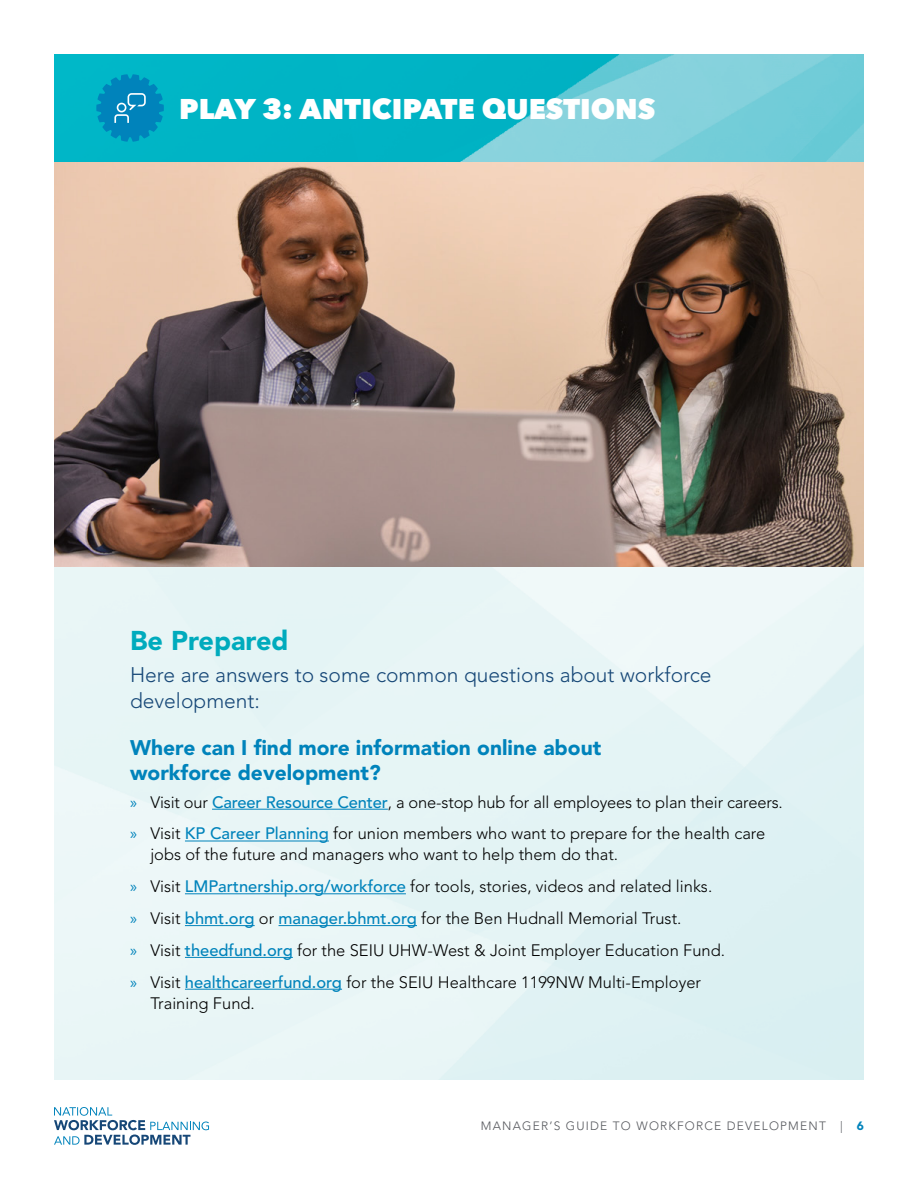
<style>
.page{position:relative;width:918px;height:1188px;background:#fff}
.page>*{position:absolute;margin:0;border:0;box-sizing:border-box;transform-origin:0 0}
.t1{font:800 28.5px "Avenir Next";color:#fff}
.t2{font:900 27px "Avenir LT Std";color:#00abbd}
.t3{font:300 21px/25.5px "Avenir LT Std";color:#164777}
.t4{font:900 21px/25.2px "Avenir LT Std";color:#0083bb}
.t5{font:300 16.5px/31.8px "Avenir LT Std";color:#000}
.t6{font:300 12px "Avenir LT Std";letter-spacing:.1em;color:#54565b}
.s1{font-family:"Myriad Pro";font-weight:400;color:#0083bb}
.s2{font-weight:500;color:#0083bb}
.s3{font-weight:900;color:#0083bb}
</style>
<div class="page">
<svg style="left:54px;top:1107px;width:155px;height:38px"></svg>
<img style="left:54px;top:54px;width:810px;height:513px">
<svg style="left:96px;top:74px;width:68px;height:68px;background:#0996c0"></svg>
<hr style="left:212px;top:809px;width:176px;height:1px;background:#0083bb">
<hr style="left:185px;top:841px;width:144px;height:1px;background:#0083bb">
<hr style="left:185px;top:893px;width:221px;height:1px;background:#0083bb">
<hr style="left:185px;top:925px;width:70px;height:1px;background:#0083bb">
<hr style="left:279px;top:925px;width:138px;height:1px;background:#0083bb">
<hr style="left:185px;top:957px;width:108px;height:1px;background:#0083bb">
<hr style="left:185px;top:989px;width:157px;height:1px;background:#0083bb">
<h1 class="t1" style="left:179px;top:92px;width:478px">PLAY 3: ANTICIPATE QUESTIONS</h1>
<h2 class="t2" style="left:130px;top:624px;width:160px">Be Prepared</h2>
<p class="t3" style="left:130px;top:662px;width:583px">Here are answers to some common questions about workforce development:</p>
<p class="t4" style="left:130px;top:735px;width:473px">Where can I find more information online about workforce development?</p>
<p class="t5" style="left:130px;top:786px;width:654px"><span class="s1">»</span> Visit our <span class="s2">Career Resource Center</span>, a one-stop hub for all employees to plan their careers. <span class="s1">»</span> Visit <span class="s2">KP Career Planning</span> for union members who want to prepare for the health care</p>
<p class="t5" style="left:130px;top:839px;width:597px;text-indent:20px">jobs of the future and managers who want to help them do that.<br><span class="s1">»</span> Visit <span class="s2">LMPartnership.org/workforce</span> for tools, stories, videos and related links.<br><span class="s1">»</span> Visit <span class="s2">bhmt.org</span> or <span class="s2">manager.bhmt.org</span> for the Ben Hudnall Memorial Trust.<br><span class="s1">»</span> Visit <span class="s2">theedfund.org</span> for the SEIU UHW-West &amp; Joint Employer Education Fund. <span class="s1">»</span> Visit <span class="s2">healthcareerfund.org</span> for the SEIU Healthcare 1199NW Multi-Employer</p>
<p class="t5" style="left:150px;top:987px;width:106px">Training Fund.</p>
<p class="t6" style="left:481px;top:1119px;width:385px">MANAGER’S GUIDE TO WORKFORCE DEVELOPMENT | <span class="s3">6</span></p>
</div>
